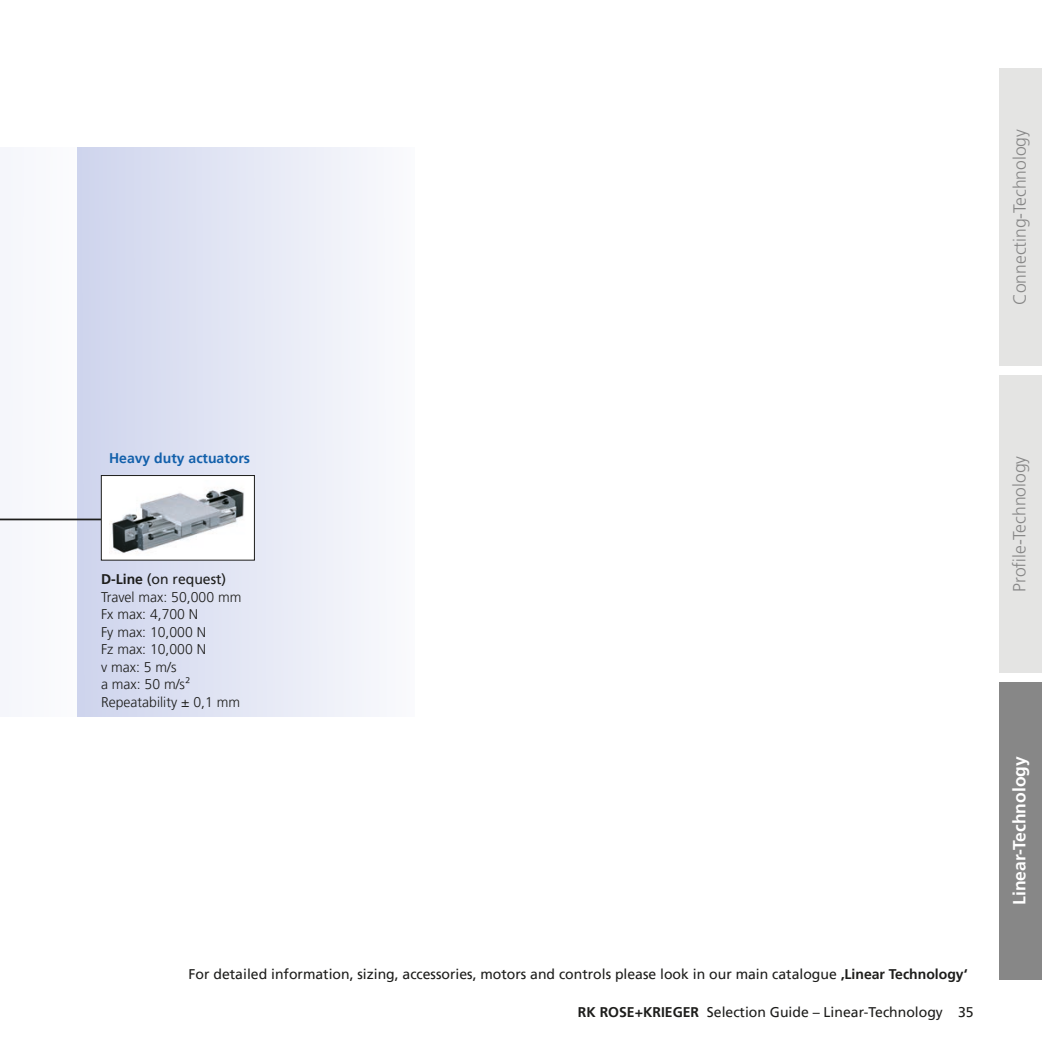
<style>
.page{position:relative;width:1042px;height:1042px;background:#fff}
.page>*{position:absolute;margin:0;border:0;box-sizing:border-box;transform-origin:0 0}
.t1{font:300 17.5px "Frutiger LT Pro";color:#878787}
.t2{font:700 17.5px "Frutiger LT Pro";color:#fff}
.t3{font:14px "Frutiger LT Pro";color:#1d1d1b}
.t4{font:300 14px/17.5px "Frutiger LT Pro";color:#1d1d1b}
.t5{font:700 14px "Frutiger LT Pro";color:#1260ab}
.s1{font-weight:700}
.s2{font-weight:400}
</style>
<div class="page">
<div style="left:999px;top:375px;width:43px;height:298px;background:#e4e4e3"></div>
<div style="left:999px;top:68px;width:43px;height:298px;background:#e4e4e3"></div>
<div style="left:999px;top:682px;width:43px;height:297px;background:#878787"></div>
<div style="left:77px;top:147px;width:337px;height:570px;background:linear-gradient(to right,#ced4ed,#fafbfd)"></div>
<div style="left:0;top:147px;width:79px;height:570px;background:#f8f9fc"></div>
<hr style="left:0;top:722px;width:1px;height:258px;background:#d0decd">
<hr style="left:0;top:518px;width:124px;height:2px;background:#1d1d1b">
<div style="left:101px;top:475px;width:153px;height:85px;background:#fff"></div>
<img style="left:111px;top:488px;width:133px;height:65px">
<div style="left:101px;top:475px;width:154px;height:85px;border:1px solid #1d1d1b"></div>
<p class="t1" style="left:1009px;top:305px;width:178px;rotate:-90deg">Connecting-Technology</p>
<p class="t5" style="left:109px;top:450px;width:142px">Heavy duty actuators</p>
<p class="t4" style="left:101px;top:571px;width:142px"><span class="s1">D-Line</span> <span class="s2">(on request)<br></span>Travel max: 50,000 mm<br>Fx max: 4,700 N<br>Fy max: 10,000 N<br>Fz max: 10,000 N<br>v max: 5 m/s<br>a max: 50 m/s²<br>Repeatability ± 0,1 mm</p>
<p class="t3" style="left:189px;top:966px;width:780px">For detailed information, sizing, accessories, motors and controls please look in our main catalogue <span class="s1">‚Linear Technology‘</span></p>
<p class="t3" style="left:578px;top:1004px;width:366px"><span class="s1">RK ROSE+KRIEGER</span> Selection Guide – Linear-Technology</p>
<p class="t3" style="left:958px;top:1004px;width:17px">35</p>
<p class="t1" style="left:1009px;top:592px;width:137px;rotate:-90deg">Profile-Technology</p>
<p class="t2" style="left:1009px;top:905px;width:150px;rotate:-90deg">Linear-Technology</p>
</div>
